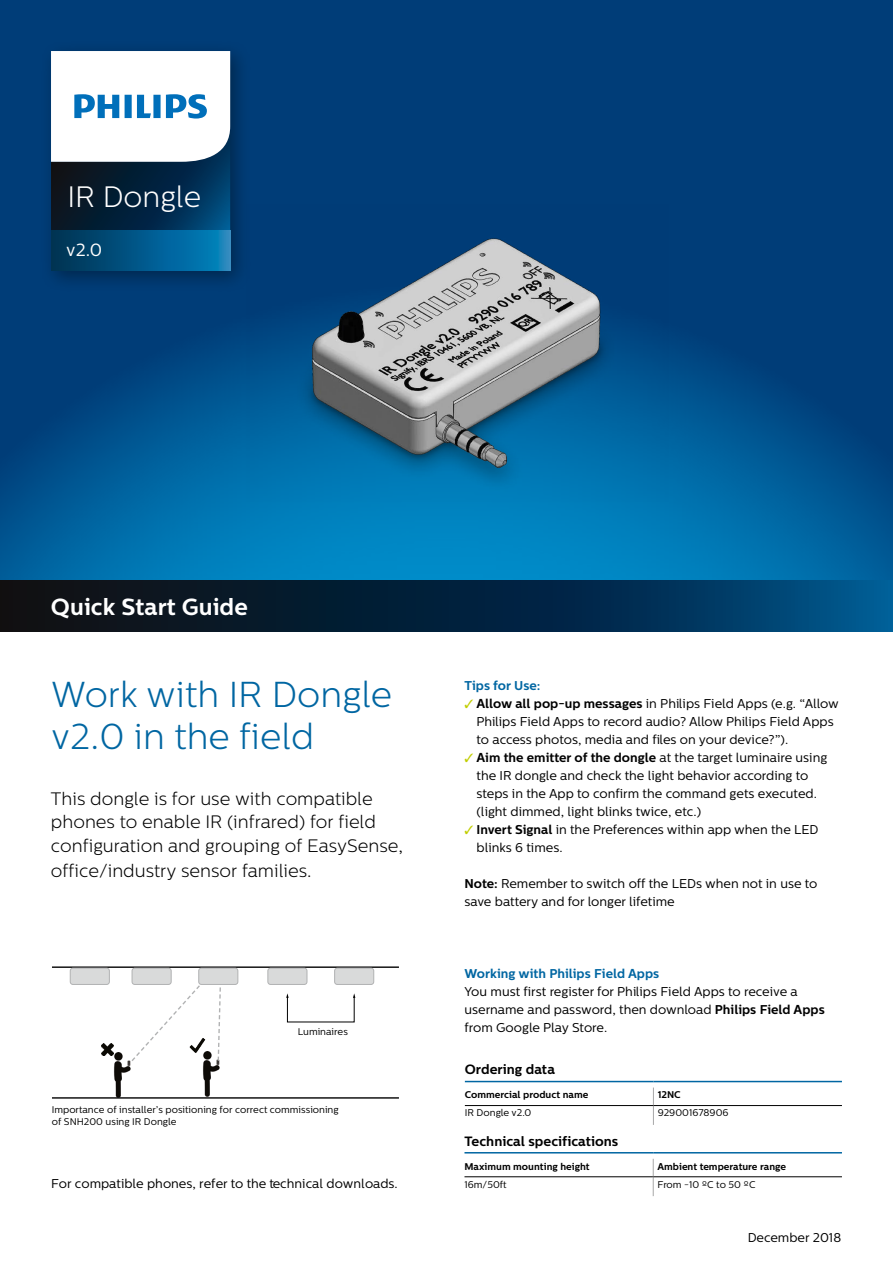
<style>
.page{position:relative;width:893px;height:1263px;background:#fff}
.page>*{position:absolute;margin:0;border:0;box-sizing:border-box;transform-origin:0 0}
._02_Introduction_Sma{font:300 36px/42px "Centrale Sans";color:#0066a2}
.t1{font:300 29.4px "Centrale Sans";color:#fff}
._02_Introduction_Sma-2{font:700 23.25px "Centrale Sans";color:#fff}
._02_Introduction_Sma-3{font:300 18px/24px "Centrale Sans";color:#000}
.t2{font:17.7px "Centrale Sans";color:#fff}
._04_Data_Main_Headin{font:700 13.5px "Centrale Sans";color:#000}
._03_Body_copy{font:12.75px/18px "Centrale Sans";color:#000}
._03_Body_copy_Headin{font:700 12.75px "Centrale Sans";color:#0066a2}
._04_Data_Body{font:9.75px/11.6px "Centrale Sans";color:#000}
._04_Data_Heading{font:700 9.75px "Centrale Sans";color:#000}
.s1{color:#c1ce00}
.s2{font-weight:700}
</style>
<div class="page">
<div style="left:0;top:0;width:893px;height:580px;background:#003d78"></div>
<svg style="left:0;top:341px;width:893px;height:239px"></svg>
<div style="left:40px;top:40px;width:212px;height:253px;background:#000;opacity:.35"></div>
<svg style="left:51px;top:51px;width:179px;height:179px;background:#8ea1b0"></svg>
<svg style="left:51px;top:230px;width:179px;height:41px"></svg>
<svg style="left:0;top:580px;width:893px;height:51px;background:#042743"></svg>
<hr style="left:52px;top:966px;width:347px;height:2px;background:#000">
<div style="left:70px;top:968px;width:39px;height:16px;background:#d9dada;border-radius:3px"></div>
<div style="left:70px;top:968px;width:40px;height:17px;border:1px solid #b1b2b3;border-radius:3px"></div>
<div style="left:199px;top:968px;width:39px;height:16px;background:#d9dada;border-radius:3px"></div>
<div style="left:198px;top:968px;width:40px;height:17px;border:1px solid #b1b2b3;border-radius:3px"></div>
<div style="left:268px;top:968px;width:39px;height:16px;background:#d9dada;border-radius:3px"></div>
<div style="left:267px;top:968px;width:40px;height:17px;border:1px solid #b1b2b3;border-radius:3px"></div>
<img style="left:203px;top:1052px;width:17px;height:45px">
<svg style="left:217px;top:987px;width:4px;height:75px"></svg>
<div style="left:132px;top:968px;width:39px;height:16px;background:#d9dada;border-radius:3px"></div>
<div style="left:132px;top:968px;width:40px;height:17px;border:1px solid #b1b2b3;border-radius:3px"></div>
<div style="left:335px;top:968px;width:39px;height:16px;background:#d9dada;border-radius:3px"></div>
<div style="left:334px;top:968px;width:40px;height:17px;border:1px solid #b1b2b3;border-radius:3px"></div>
<img style="left:101px;top:1053px;width:30px;height:44px">
<svg style="left:130px;top:984px;width:71px;height:79px"></svg>
<hr style="left:52px;top:1097px;width:347px;height:1px;background:#000">
<img style="left:187px;top:1035px;width:21px;height:21px">
<svg style="left:101px;top:1043px;width:12px;height:12px"></svg>
<img style="left:247px;top:204px;width:421px;height:297px">
<hr style="left:464px;top:1152px;width:189px;height:1px;background:#0066a2">
<hr style="left:653px;top:1152px;width:189px;height:1px;background:#0066a2">
<hr style="left:464px;top:1176px;width:189px;height:1px;background:#000">
<svg style="left:653px;top:1159px;width:1px;height:37px"></svg>
<hr style="left:653px;top:1176px;width:189px;height:1px;background:#000">
<hr style="left:465px;top:1081px;width:188px;height:1px;background:#0066a2">
<hr style="left:653px;top:1081px;width:189px;height:1px;background:#0066a2">
<hr style="left:465px;top:1105px;width:188px;height:1px;background:#000">
<svg style="left:653px;top:1087px;width:1px;height:38px"></svg>
<hr style="left:653px;top:1105px;width:189px;height:1px;background:#000">
<p class="t1" style="left:67px;top:180px;width:135px">IR Dongle</p>
<p class="t2" style="left:66px;top:240px;width:38px">v2.0</p>
<p class="_02_Introduction_Sma-2" style="left:51px;top:592px;width:198px">Quick Start Guide</p>
<p class="_02_Introduction_Sma" style="left:51px;top:673px;width:342px">Work with IR Dongle v2.0 in the field</p>
<p class="_02_Introduction_Sma-3" style="left:51px;top:786px;width:354px">This dongle is for use with compatible phones to enable IR (infrared) for field configuration and grouping of EasySense, office/industry sensor families.</p>
<p class="_04_Data_Body" style="left:298px;top:1026px;width:52px">Luminaires</p>
<p class="_04_Data_Body" style="left:52px;top:1104px;width:288px">Importance of installer’s positioning for correct commissioning of SNH200 using IR Dongle</p>
<p class="_03_Body_copy" style="left:51px;top:1175px;width:348px">For compatible phones, refer to the technical downloads.</p>
<p class="_03_Body_copy_Headin" style="left:464px;top:678px;width:78px">Tips for Use:</p>
<p class="_03_Body_copy" style="left:476px;top:695px;width:364px;text-indent:-12px"><span class="s1">✓</span> <span class="s2">Allow all pop-up messages</span> in Philips Field Apps (e.g. “Allow<br>Philips Field Apps to record audio? Allow Philips Field Apps to access photos, media and files on your device?”).</p>
<p class="_03_Body_copy" style="left:476px;top:749px;width:352px;text-indent:-12px"><span class="s1">✓</span> <span class="s2">Aim the emitter of the dongle</span> at the target luminaire using the IR dongle and check the light behavior according to steps in the App to confirm the command gets executed. (light dimmed, light blinks twice, etc.)</p>
<p class="_03_Body_copy" style="left:476px;top:821px;width:344px;text-indent:-12px"><span class="s1">✓</span> <span class="s2">Invert Signal</span> in the Preferences within app when the LED blinks 6 times.</p>
<p class="_03_Body_copy" style="left:464px;top:875px;width:354px"><span class="s2">Note:</span> Remember to switch off the LEDs when not in use to save battery and for longer lifetime</p>
<p class="_03_Body_copy_Headin" style="left:464px;top:966px;width:196px">Working with Philips Field Apps</p>
<p class="_03_Body_copy" style="left:464px;top:983px;width:362px">You must first register for Philips Field Apps to receive a username and password, then download <span class="s2">Philips Field Apps </span>from Google Play Store.</p>
<p class="_04_Data_Main_Headin" style="left:465px;top:1061px;width:92px">Ordering data</p>
<p class="_04_Data_Heading" style="left:465px;top:1089px;width:125px">Commercial product name</p>
<p class="_04_Data_Heading" style="left:658px;top:1089px;width:25px">12NC</p>
<p class="_04_Data_Body" style="left:465px;top:1107px;width:68px">IR Dongle v2.0</p>
<p class="_04_Data_Body" style="left:658px;top:1107px;width:72px">929001678906</p>
<p class="_04_Data_Main_Headin" style="left:464px;top:1133px;width:155px">Technical specifications</p>
<p class="_04_Data_Heading" style="left:464px;top:1161px;width:127px">Maximum mounting height</p>
<p class="_04_Data_Heading" style="left:657px;top:1161px;width:130px">Ambient temperature range</p>
<p class="_04_Data_Body" style="left:464px;top:1179px;width:44px">16m/50ft</p>
<p class="_04_Data_Body" style="left:657px;top:1179px;width:100px">From -10 ºC to 50 ºC</p>
<p class="_03_Body_copy" style="left:748px;top:1229px;width:95px">December 2018</p>
</div>
